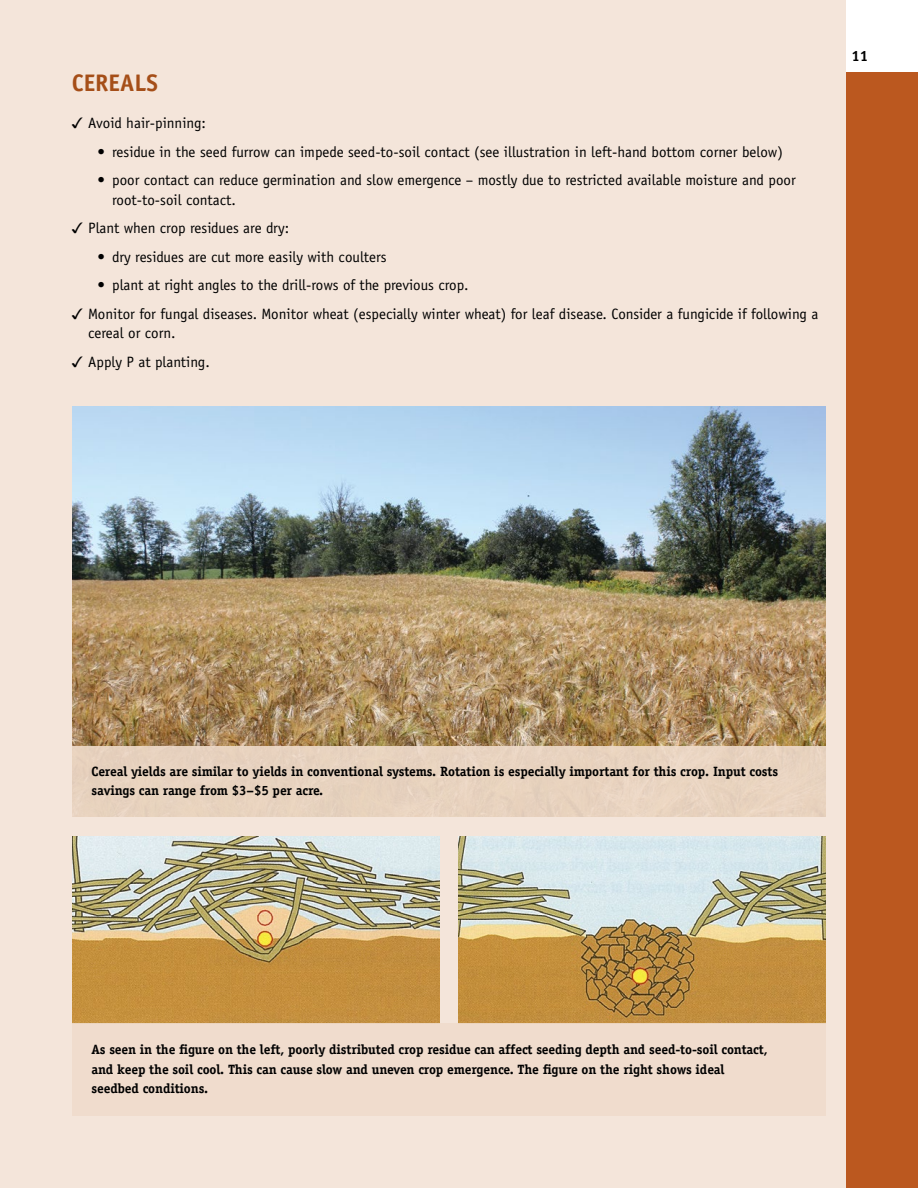
<style>
.page{position:relative;width:918px;height:1188px;background:#fff}
.page>*{position:absolute;margin:0;border:0;box-sizing:border-box;transform-origin:0 0}
.HEADNG_2__-_first_li{font:700 24px "Officina Sans";color:#a54e18}
.t1{font:15px/19.5px "Officina Sans";color:#000}
.t2{font:700 15px "Officina Sans";color:#000}
.Captions{font:700 13.5px/19.5px "Officina Serif";letter-spacing:-.01em;color:#000}
.s1{font-family:"Arial Unicode MS"}
</style>
<div class="page">
<div style="left:0;top:0;width:846px;height:1188px;background:#f4e5da"></div>
<div style="left:846px;top:72px;width:72px;height:1116px;background:#bb581f"></div>
<img style="left:72px;top:407px;width:754px;height:339px">
<img style="left:72px;top:837px;width:368px;height:187px">
<img style="left:458px;top:837px;width:368px;height:187px">
<div style="left:72px;top:746px;width:754px;height:70px;background:#e8d3bf"></div>
<div style="left:72px;top:1024px;width:753px;height:92px;background:#f0dccc"></div>
<h3 class="HEADNG_2__-_first_li" style="left:72px;top:68px;width:88px">CEREALS</h3>
<p class="t1" style="left:72px;top:114px;width:136px"><span class="s1">✓</span> Avoid hair-pinning:</p>
<p class="t1" style="left:98px;top:142px;width:687px">• residue in the seed furrow can impede seed-to-soil contact (see illustration in left-hand bottom corner below)</p>
<p class="t1" style="left:112px;top:171px;width:685px;text-indent:-15px">• poor contact can reduce germination and slow emergence – mostly due to restricted available moisture and poor root-to-soil contact.</p>
<p class="t1" style="left:72px;top:219px;width:219px"><span class="s1">✓</span> Plant when crop residues are dry:</p>
<p class="t1" style="left:98px;top:247px;width:291px">• dry residues are cut more easily with coulters</p>
<p class="t1" style="left:98px;top:276px;width:373px">• plant at right angles to the drill-rows of the previous crop.</p>
<p class="t1" style="left:88px;top:304px;width:732px;text-indent:-16px"><span class="s1">✓</span> Monitor for fungal diseases. Monitor wheat (especially winter wheat) for leaf disease. Consider a fungicide if following a cereal or corn.</p>
<p class="t1" style="left:72px;top:352px;width:140px"><span class="s1">✓</span> Apply P at planting.</p>
<p class="t2" style="left:852px;top:46px;width:18px">11</p>
<p class="Captions" style="left:92px;top:761px;width:688px">Cereal yields are similar to yields in conventional systems. Rotation is especially important for this crop. Input costs savings can range from $3–$5 per acre.</p>
<p class="Captions" style="left:92px;top:1040px;width:678px">As seen in the figure on the left, poorly distributed crop residue can affect seeding depth and seed-to-soil contact, and keep the soil cool. This can cause slow and uneven crop emergence. The figure on the right shows ideal seedbed conditions.</p>
</div>
